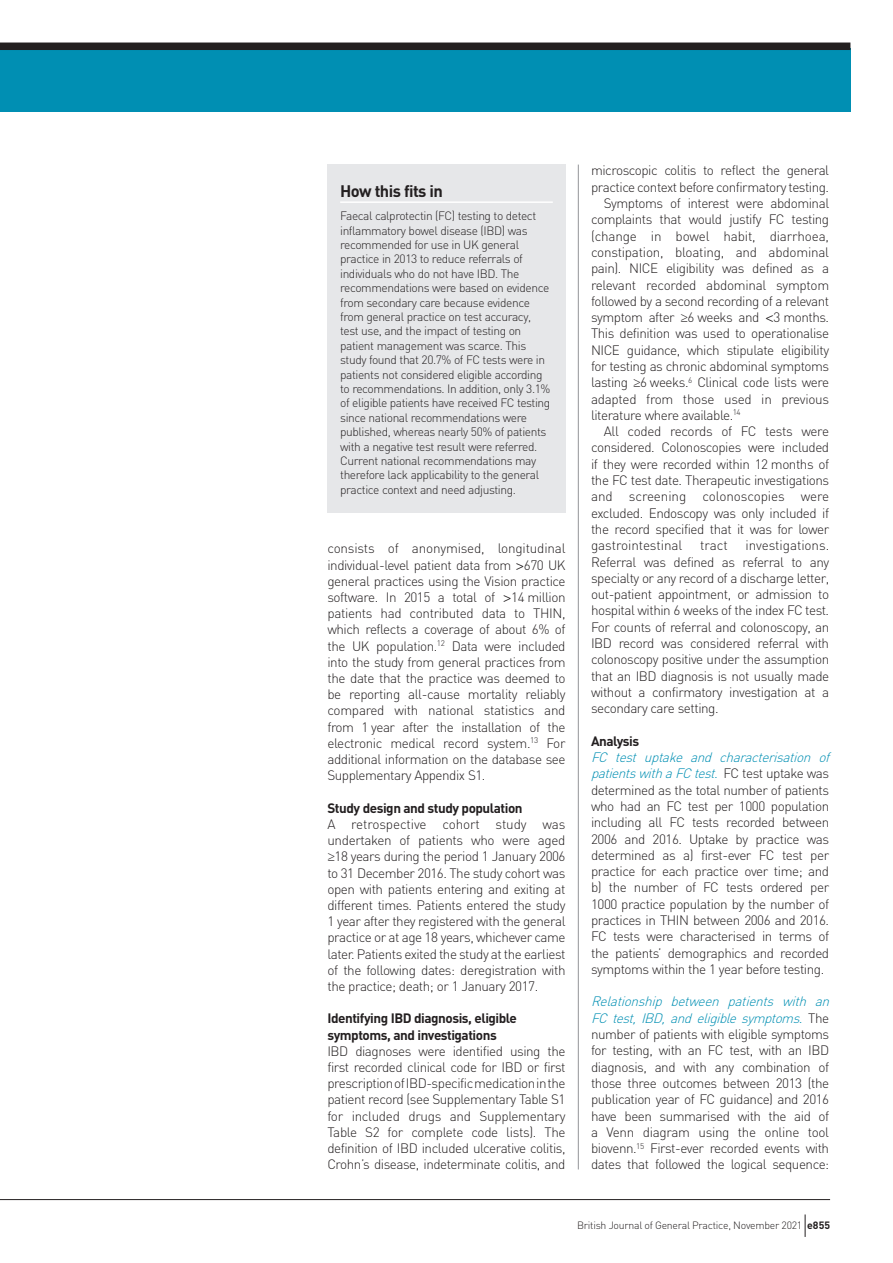
<style>
.page{position:relative;width:893px;height:1263px;background:#fff}
.page>*{position:absolute;margin:0;border:0;box-sizing:border-box;transform-origin:0 0}
.t1{font:700 16.5px "DIN";letter-spacing:-.035em;color:#231f20}
.t2{font:300 13.5px/16.4px "DIN";letter-spacing:-.035em;color:#231f20;text-align:justify}
.t3{font:700 13.5px/16.2px "DIN";letter-spacing:-.035em;color:#231f20}
.t4{font:300 13.5px "DIN";letter-spacing:-.015em;color:#231f20}
.t5{font:300 13.5px "DIN";letter-spacing:-.01em;color:#231f20}
.t6{font:300 13.5px "DIN";letter-spacing:-.005em;color:#231f20}
.t7{font:300 12px/14.4px "DIN";letter-spacing:-.035em;color:#231f20}
.t8{font:300 10.5px "DIN";letter-spacing:-.025em;color:#231f20}
.s1{font-family:"Helvetica"}
.s2{font-style:italic;color:#008fb3}
.s3{font-weight:700}
</style>
<div class="page">
<div style="left:0;top:48px;width:850px;height:63px;background:#008fb3"></div>
<div style="left:0;top:43px;width:850px;height:7px;background:#231f20"></div>
<hr style="left:578px;top:165px;width:1px;height:1004px;background:#939598">
<div style="left:327px;top:165px;width:239px;height:348px;background:#e6e7e9"></div>
<hr style="left:340px;top:201px;width:213px;height:2px;background:#fff">
<hr style="left:0;top:1199px;width:830px;height:1px;background:#231f20">
<svg style="left:805px;top:1214px;width:1px;height:23px"></svg>
<p class="t1" style="left:340px;top:181px;width:104px">How this fits in</p>
<p class="t7" style="left:340px;top:209px;width:212px">Faecal calprotectin (FC) testing to detect inflammatory bowel disease (IBD) was recommended for use in UK general practice in 2013 to reduce referrals of individuals who do not have IBD. The recommendations were based on evidence from secondary care because evidence from general practice on test accuracy, test use, and the impact of testing on patient management was scarce. This study found that 20.7% of FC tests were in patients not considered eligible according to recommendations. In addition, only 3.1% of eligible patients have received FC testing since national recommendations were published, whereas nearly 50% of patients with a negative test result were referred.<br>Current national recommendations may therefore lack applicability to the general practice context and need adjusting.</p>
<p class="t2" style="left:327px;top:540px;width:240px">consists of anonymised, longitudinal individual-level patient data from <span class="s1">&gt;</span>670 UK general practices using the Vision practice software. In 2015 a total of <span class="s1">&gt;</span>14 million patients had contributed data to THIN, which reflects a coverage of about 6% of the UK population.<sup>12</sup> Data were included into the study from general practices from the date that the practice was deemed to be reporting all-cause mortality reliably compared with national statistics and from 1 year after the installation of the electronic medical record system.<sup>13</sup> For additional information on the database see Supplementary Appendix S1.</p>
<p class="t3" style="left:327px;top:799px;width:197px">Study design and study population</p>
<p class="t2" style="left:327px;top:816px;width:240px">A retrospective cohort study was undertaken of patients who were aged <span class="s1">≥</span>18 years during the period 1 January 2006 to 31 December 2016. The study cohort was open with patients entering and exiting at different times. Patients entered the study 1 year after they registered with the general practice or at age 18 years, whichever came later. Patients exited the study at the earliest of the following dates: deregistration with the practice; death; or 1 January 2017.</p>
<p class="t3" style="left:327px;top:1010px;width:191px">Identifying IBD diagnosis, eligible symptoms, and investigations</p>
<p class="t2" style="left:327px;top:1043px;width:240px">IBD diagnoses were identified using the first recorded clinical code for IBD or first prescription of IBD-specific medication in the patient record (see Supplementary Table S1 for included drugs and Supplementary Table S2 for complete code lists). The definition of IBD included ulcerative colitis, Crohn’s disease, indeterminate colitis, and</p>
<p class="t2" style="left:591px;top:162px;width:240px">microscopic colitis to reflect the general</p>
<p class="t2" style="left:591px;top:179px;width:240px">practice context before confirmatory testing.</p>
<p class="t2" style="left:604px;top:195px;width:227px">Symptoms of interest were abdominal</p>
<p class="t2" style="left:591px;top:211px;width:240px">complaints that would justify FC testing</p>
<p class="t4" style="left:591px;top:227px;width:240px">(change in bowel habit, diarrhoea,</p>
<p class="t2" style="left:591px;top:244px;width:240px">constipation, bloating, and abdominal</p>
<p class="t2" style="left:591px;top:260px;width:239px">pain). NICE eligibility was defined as a</p>
<p class="t2" style="left:591px;top:276px;width:240px">relevant recorded abdominal symptom</p>
<p class="t2" style="left:591px;top:293px;width:240px">followed by a second recording of a relevant</p>
<p class="t2" style="left:591px;top:309px;width:240px">symptom after <span class="s1">≥</span>6 weeks and <span class="s1">&lt;</span>3 months.</p>
<p class="t2" style="left:591px;top:325px;width:240px">This definition was used to operationalise</p>
<p class="t2" style="left:591px;top:342px;width:240px">NICE guidance, which stipulate eligibility</p>
<p class="t2" style="left:591px;top:358px;width:240px">for testing as chronic abdominal symptoms</p>
<p class="t2" style="left:591px;top:374px;width:240px">lasting <span class="s1">≥</span>6 weeks.<sup>6</sup> Clinical code lists were</p>
<p class="t2" style="left:591px;top:390px;width:239px">adapted from those used in previous</p>
<p class="t2" style="left:591px;top:407px;width:151px">literature where available.<sup>14</sup></p>
<p class="t2" style="left:604px;top:423px;width:227px">All coded records of FC tests were</p>
<p class="t2" style="left:591px;top:439px;width:240px">considered. Colonoscopies were included</p>
<p class="t2" style="left:591px;top:456px;width:240px">if they were recorded within 12 months of</p>
<p class="t2" style="left:591px;top:472px;width:240px">the FC test date. Therapeutic investigations</p>
<p class="t5" style="left:591px;top:488px;width:240px">and screening colonoscopies were</p>
<p class="t2" style="left:591px;top:504px;width:240px">excluded. Endoscopy was only included if</p>
<p class="t2" style="left:591px;top:521px;width:240px">the record specified that it was for lower</p>
<p class="t6" style="left:591px;top:537px;width:93px">gastrointestinal</p>
<p class="t2" style="left:700px;top:537px;width:29px">tract</p>
<p class="t2" style="left:591px;top:537px;width:240px;text-indent:154px">investigations.<br>Referral was defined as referral to any specialty or any record of a discharge letter, out-patient appointment, or admission to hospital within 6 weeks of the index FC test.<br>For counts of referral and colonoscopy, an IBD record was considered referral with colonoscopy positive under the assumption that an IBD diagnosis is not usually made without a confirmatory investigation at a secondary care setting.</p>
<p class="t3" style="left:591px;top:732px;width:50px">Analysis</p>
<p class="t2" style="left:591px;top:749px;width:244px;text-align:left"><span class="s2">FC test uptake and characterisation of patientswithaFCtest.</span> F C t e s t u p t a k e w a s determined as the total number of patients who had an FC test per 1000 population including all FC tests recorded between 2006 and 2016. Uptake by practice was determined as a) first-ever FC test per practice for each practice over time; and b) the number of FC tests ordered per 1000 practice population by the number of practices in THIN between 2006 and 2016.<br>FC tests were characterised in terms of the patients’ demographics and recorded symptoms within the 1 year before testing.</p>
<p class="t2" style="left:591px;top:993px;width:244px;text-align:left"><span class="s2">Relationship between patients with an FC test, IBD, and eligible symptoms.</span> T h e number of patients with eligible symptoms for testing, with an FC test, with an IBD diagnosis, and with any combination of those three outcomes between 2013 (the publication year of FC guidance) and 2016 have been summarised with the aid of a Venn diagram using the online tool biovenn.<sup>15</sup> First-ever recorded events with dates that followed the logical sequence:</p>
<p class="t8" style="left:577px;top:1219px;width:254px">British Journal of General Practice, November 2021 <span class="s3">e855</span></p>
</div>
